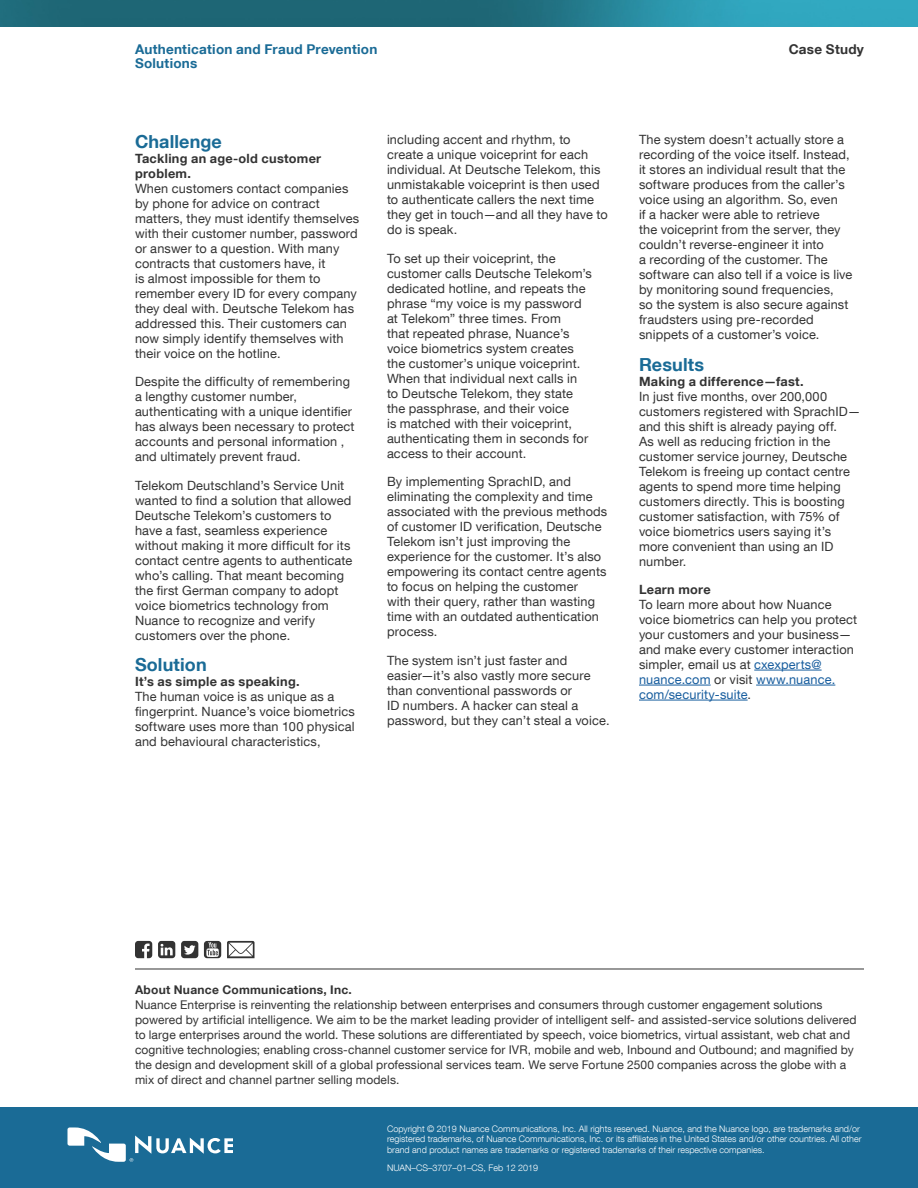
<style>
.page{position:relative;width:918px;height:1188px;background:#fff}
.page>*{position:absolute;margin:0;border:0;box-sizing:border-box;transform-origin:0 0}
.Blue_Bold_Head{font:700 18px "Helvetica Neue LT Com";letter-spacing:.005em;color:#1a6b96}
.Business_Unit_Name_9{font:700 13.5px "Helvetica Neue LT Com";letter-spacing:.02em;color:#1a6b96}
.Document_Name_9_9{font:700 13.5px "Helvetica Neue LT Com";letter-spacing:.02em;color:#333}
.Body_Text_8_5_10{font:12.75px/15px "Helvetica Neue LT Com";letter-spacing:.015em;color:#333}
.Body_Head_8_5_11{font:700 12.75px/15px "Helvetica Neue LT Com";letter-spacing:.02em;color:#333}
.t1{font:12px/15px "Helvetica Neue LT Com";letter-spacing:.01em;color:#333}
.t2{font:700 12px "Helvetica Neue LT Com";letter-spacing:.025em;color:#333}
.Legal___Doc_No__6_7{font:300 9px/10.5px "Helvetica Neue LT Com";color:#fff}
.s1{color:#175d9e}
</style>
<div class="page">
<div style="left:0;top:1107px;width:918px;height:81px;background:#1a6b96"></div>
<svg style="left:68px;top:1127px;width:165px;height:34px"></svg>
<hr style="left:135px;top:969px;width:729px;height:1px;background:#333">
<svg style="left:227px;top:941px;width:28px;height:17px"></svg>
<svg style="left:158px;top:941px;width:17px;height:17px"></svg>
<svg style="left:135px;top:941px;width:17px;height:17px"></svg>
<svg style="left:181px;top:941px;width:17px;height:17px"></svg>
<svg style="left:204px;top:941px;width:17px;height:17px"></svg>
<hr style="left:754px;top:670px;width:68px;height:1px;background:#175d9e">
<hr style="left:639px;top:685px;width:72px;height:1px;background:#175d9e">
<hr style="left:756px;top:685px;width:79px;height:1px;background:#175d9e">
<hr style="left:639px;top:700px;width:109px;height:1px;background:#175d9e">
<img style="left:0;top:0;width:918px;height:27px">
<p class="Business_Unit_Name_9" style="left:135px;top:41px;width:244px">Authentication and Fraud Prevention</p>
<p class="Document_Name_9_9" style="left:789px;top:41px;width:77px">Case Study</p>
<p class="Business_Unit_Name_9" style="left:135px;top:55px;width:64px">Solutions</p>
<p class="Blue_Bold_Head" style="left:135px;top:130px;width:88px">Challenge</p>
<p class="Body_Head_8_5_11" style="left:135px;top:150px;width:188px">Tackling an age-old customer problem.</p>
<p class="Body_Text_8_5_10" style="left:135px;top:181px;width:226px">When customers contact companies by phone for advice on contract matters, they must identify themselves with their customer number, password or answer to a question. With many contracts that customers have, it<br>is almost impossible for them to remember every ID for every company they deal with. Deutsche Telekom has addressed this. Their customers can now simply identify themselves with their voice on the hotline.</p>
<p class="Body_Text_8_5_10" style="left:135px;top:374px;width:221px">Despite the difficulty of remembering a lengthy customer number, authenticating with a unique identifier has always been necessary to protect accounts and personal information , and ultimately prevent fraud.</p>
<p class="Body_Text_8_5_10" style="left:135px;top:478px;width:219px">Telekom Deutschland’s Service Unit wanted to find a solution that allowed Deutsche Telekom’s customers to have a fast, seamless experience without making it more difficult for its contact centre agents to authenticate who’s calling. That meant becoming the first German company to adopt voice biometrics technology from Nuance to recognize and verify customers over the phone.</p>
<p class="Blue_Bold_Head" style="left:135px;top:654px;width:73px">Solution</p>
<p class="Body_Head_8_5_11" style="left:135px;top:674px;width:166px">It’s as simple as speaking.</p>
<p class="Body_Text_8_5_10" style="left:135px;top:689px;width:221px">The human voice is as unique as a fingerprint. Nuance’s voice biometrics software uses more than 100 physical and behavioural characteristics,</p>
<p class="Body_Text_8_5_10" style="left:387px;top:132px;width:222px">including accent and rhythm, to create a unique voiceprint for each individual. At Deutsche Telekom, this unmistakable voiceprint is then used to authenticate callers the next time they get in touch—and all they have to do is speak.</p>
<p class="Body_Text_8_5_10" style="left:387px;top:250px;width:206px">To set up their voiceprint, the customer calls Deutsche Telekom’s dedicated hotline, and repeats the phrase “my voice is my password at Telekom” three times. From<br>that repeated phrase, Nuance’s voice biometrics system creates the customer’s unique voiceprint.<br>When that individual next calls in<br>to Deutsche Telekom, they state the passphrase, and their voice<br>is matched with their voiceprint, authenticating them in seconds for access to their account.</p>
<p class="Body_Text_8_5_10" style="left:387px;top:474px;width:222px">By implementing SprachID, and eliminating the complexity and time associated with the previous methods of customer ID verification, Deutsche Telekom isn’t just improving the experience for the customer. It’s also empowering its contact centre agents to focus on helping the customer<br>with their query, rather than wasting time with an outdated authentication process.</p>
<p class="Body_Text_8_5_10" style="left:387px;top:652px;width:224px">The system isn’t just faster and easier—it’s also vastly more secure than conventional passwords or<br>ID numbers. A hacker can steal a password, but they can’t steal a voice.</p>
<p class="Body_Text_8_5_10" style="left:639px;top:132px;width:215px">The system doesn’t actually store a recording of the voice itself. Instead, it stores an individual result that the software produces from the caller’s voice using an algorithm. So, even<br>if a hacker were able to retrieve<br>the voiceprint from the server, they couldn’t reverse-engineer it into<br>a recording of the customer. The software can also tell if a voice is live by monitoring sound frequencies,<br>so the system is also secure against fraudsters using pre-recorded snippets of a customer’s voice.</p>
<p class="Blue_Bold_Head" style="left:639px;top:353px;width:67px">Results</p>
<p class="Body_Head_8_5_11" style="left:639px;top:373px;width:166px">Making a difference—fast.</p>
<p class="Body_Text_8_5_10" style="left:639px;top:388px;width:223px">In just five months, over 200,000 customers registered with SprachID— and this shift is already paying off.<br>As well as reducing friction in the customer service journey, Deutsche Telekom is freeing up contact centre agents to spend more time helping customers directly. This is boosting customer satisfaction, with 75% of voice biometrics users saying it’s more convenient than using an ID number.</p>
<p class="Body_Head_8_5_11" style="left:639px;top:582px;width:73px">Learn more</p>
<p class="Body_Text_8_5_10" style="left:639px;top:597px;width:220px">To learn more about how Nuance voice biometrics can help you protect your customers and your business— and make every customer interaction simpler, email us at <span class="s1">cxexperts@ nuance.com</span> or visit <span class="s1">www.nuance. com/security-suite</span>.</p>
<p class="t2" style="left:135px;top:982px;width:218px">About Nuance Communications, Inc.</p>
<p class="t1" style="left:135px;top:997px;width:723px">Nuance Enterprise is reinventing the relationship between enterprises and consumers through customer engagement solutions powered by artificial intelligence. We aim to be the market leading provider of intelligent self- and assisted-service solutions delivered to large enterprises around the world. These solutions are differentiated by speech, voice biometrics, virtual assistant, web chat and cognitive technologies; enabling cross-channel customer service for IVR, mobile and web, Inbound and Outbound; and magnified by the design and development skill of a global professional services team. We serve Fortune 2500 companies across the globe with a mix of direct and channel partner selling models.</p>
<p class="Legal___Doc_No__6_7" style="left:387px;top:1123px;width:476px">Copyright © 2019 Nuance Communications, Inc. All rights reserved. Nuance, and the Nuance logo, are trademarks and/or registered trademarks, of Nuance Communications, Inc. or its affiliates in the United States and/or other countries. All other brand and product names are trademarks or registered trademarks of their respective companies.</p>
<p class="Legal___Doc_No__6_7" style="left:387px;top:1163px;width:153px">NUAN–CS–3707–01–CS, Feb 12 2019</p>
</div>
